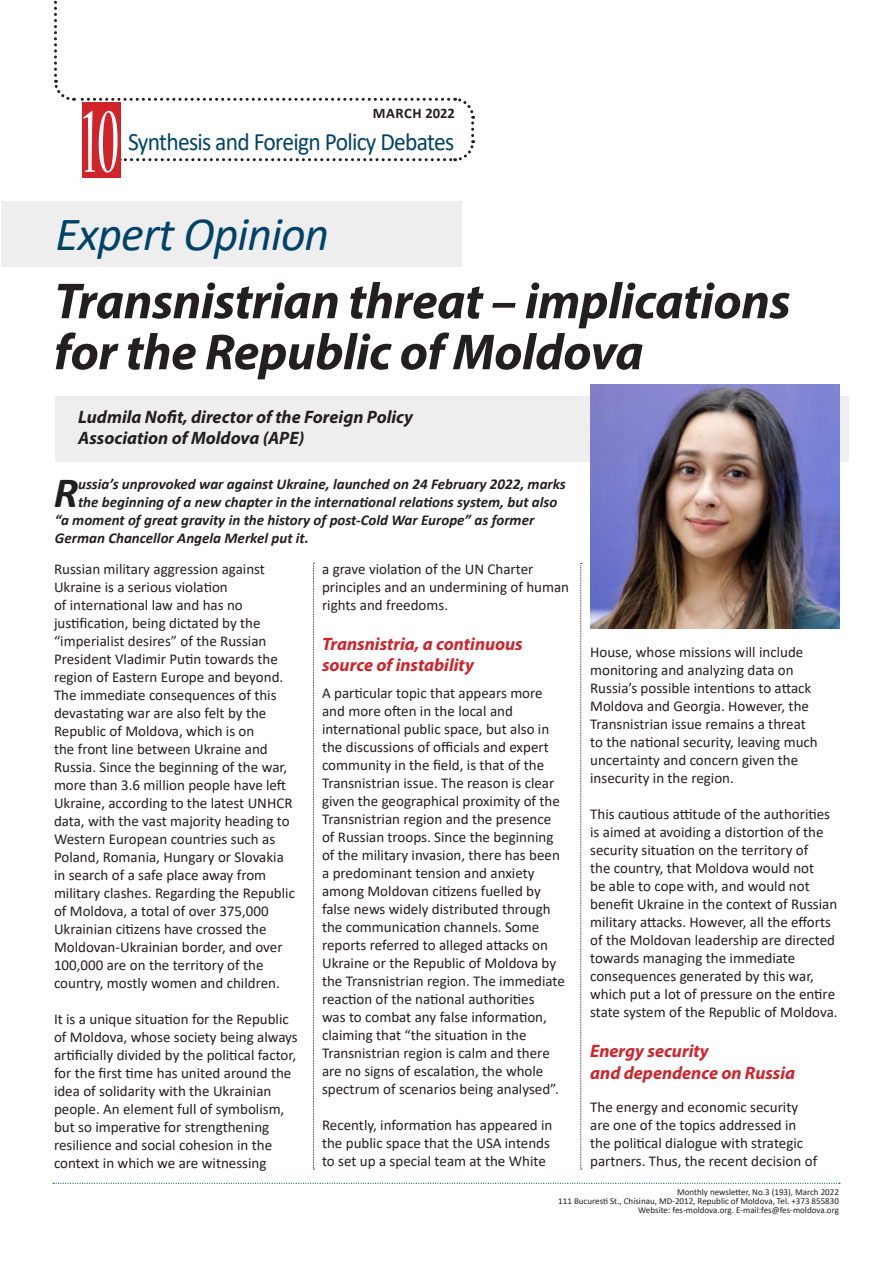
<style>
.page{position:relative;width:893px;height:1263px;background:#fff}
.page>*{position:absolute;margin:0;border:0;box-sizing:border-box;transform-origin:0 0}
.t1{font:condensed 102px "Nueva Std";color:#fff;scale:.59 1}
.texte{font:italic 700 51px/51px "Myriad Pro";letter-spacing:-.01em;color:#231f20}
.texte-2{font:italic 47.85px "Calibri";letter-spacing:-.02em;color:#014368}
.MANSHETA{font:italic 700 43.35px "Calibri";color:#231f20}
.t2{font:25.05px "Calibri";letter-spacing:-.03em;color:#014368;scale:.94 1}
.INTERTITLU{font:italic 700 18px/21.6px "Myriad Pro";color:#d1232a}
.INTERTITLU-2{font:italic 700 18px/21.6px "Myriad Pro";color:#231f20}
.texte-3{font:15px/18px "Calibri";color:#231f20}
.MANSHETA-2{font:italic 700 15px "Calibri";color:#231f20}
.t3{font:700 14.55px "Calibri";letter-spacing:.03em;color:#231f20}
.t4{font:9px/9px "Calibri";color:#231f20;text-align:right}
</style>
<div class="page">
<svg style="left:53px;top:1183px;width:787px;height:1px"></svg>
<svg style="left:54px;top:0;width:422px;height:163px"></svg>
<div style="left:82px;top:102px;width:38px;height:76px;background:#d1232a"></div>
<div style="left:55px;top:397px;width:794px;height:65px;background:#eeeeef"></div>
<div style="left:1px;top:201px;width:460px;height:66px;background:#eeeeef"></div>
<img style="left:590px;top:385px;width:250px;height:243px">
<svg style="left:313px;top:563px;width:1px;height:607px"></svg>
<svg style="left:580px;top:563px;width:2px;height:607px"></svg>
<hr style="left:892px;top:1014px;width:1px;height:45px;background:#014368">
<p class="t1" style="left:83px;top:95px;width:63px">10</p>
<p class="t3" style="left:373px;top:103px;width:84px">MARCH 2022</p>
<h3 class="t2" style="left:128px;top:124px;width:349px">Synthesis and Foreign Policy Debates</h3>
<p class="texte-2" style="left:55px;top:201px;width:275px">Expert Opinion</p>
<p class="texte" style="left:54px;top:274px;width:738px">Transnistrian threat – implications for the Republic of Moldova</p>
<p class="INTERTITLU-2" style="left:78px;top:405px;width:336px">Ludmila Nofit, director of the Foreign Policy<br>Association of Moldova (APE)</p>
<p class="MANSHETA" style="left:54px;top:462px;width:26px">R</p>
<p class="MANSHETA-2" style="left:78px;top:473px;width:489px">ussia’s unprovoked war against Ukraine, launched on 24 February 2022, marks</p>
<p class="MANSHETA-2" style="left:78px;top:491px;width:481px">the beginning of a new chapter in the international relations system, but also</p>
<p class="MANSHETA-2" style="left:55px;top:509px;width:481px">“a moment of great gravity in the history of post-Cold War Europe” as former</p>
<p class="MANSHETA-2" style="left:55px;top:527px;width:255px">German Chancellor Angela Merkel put it.</p>
<p class="texte-3" style="left:54px;top:560px;width:242px">Russian military aggression against Ukraine is a serious violation<br>of international law and has no justification, being dictated by the “imperialist desires” of the Russian President Vladimir Putin towards the region of Eastern Europe and beyond.<br>The immediate consequences of this devastating war are also felt by the Republic of Moldova, which is on<br>the front line between Ukraine and Russia. Since the beginning of the war, more than 3.6 million people have left Ukraine, according to the latest UNHCR data, with the vast majority heading to Western European countries such as Poland, Romania, Hungary or Slovakia in search of a safe place away from military clashes. Regarding the Republic of Moldova, a total of over 375,000<br>Ukrainian citizens have crossed the Moldovan-Ukrainian border, and over 100,000 are on the territory of the country, mostly women and children.</p>
<p class="texte-3" style="left:54px;top:1010px;width:245px">It is a unique situation for the Republic of Moldova, whose society being always artificially divided by the political factor, for the first time has united around the idea of solidarity with the Ukrainian people. An element full of symbolism, but so imperative for strengthening resilience and social cohesion in the context in which we are witnessing</p>
<p class="texte-3" style="left:322px;top:560px;width:249px">a grave violation of the UN Charter principles and an undermining of human rights and freedoms.</p>
<p class="INTERTITLU" style="left:322px;top:632px;width:202px">Transnistria, a continuous source of instability</p>
<p class="texte-3" style="left:322px;top:684px;width:244px">A particular topic that appears more and more often in the local and international public space, but also in the discussions of officials and expert community in the field, is that of the Transnistrian issue. The reason is clear given the geographical proximity of the Transnistrian region and the presence of Russian troops. Since the beginning of the military invasion, there has been a predominant tension and anxiety among Moldovan citizens fuelled by false news widely distributed through the communication channels. Some reports referred to alleged attacks on Ukraine or the Republic of Moldova by the Transnistrian region. The immediate reaction of the national authorities<br>was to combat any false information, claiming that “the situation in the Transnistrian region is calm and there are no signs of escalation, the whole spectrum of scenarios being analysed”.</p>
<p class="texte-3" style="left:322px;top:1116px;width:232px">Recently, information has appeared in the public space that the USA intends to set up a special team at the White</p>
<p class="texte-3" style="left:590px;top:643px;width:229px">House, whose missions will include monitoring and analyzing data on Russia’s possible intentions to attack Moldova and Georgia. However, the Transnistrian issue remains a threat to the national security, leaving much uncertainty and concern given the insecurity in the region.</p>
<p class="texte-3" style="left:590px;top:805px;width:249px">This cautious attitude of the authorities is aimed at avoiding a distortion of the security situation on the territory of<br>the country, that Moldova would not<br>be able to cope with, and would not benefit Ukraine in the context of Russian military attacks. However, all the efforts of the Moldovan leadership are directed towards managing the immediate consequences generated by this war, which put a lot of pressure on the entire state system of the Republic of Moldova.</p>
<p class="INTERTITLU" style="left:590px;top:1039px;width:120px">Energy security</p>
<p class="INTERTITLU" style="left:590px;top:1061px;width:206px">and dependence on Russia</p>
<p class="texte-3" style="left:590px;top:1097px;width:229px">The energy and economic security are one of the topics addressed in the political dialogue with strategic partners. Thus, the recent decision of</p>
<p class="t4" style="left:558px;top:1187px;width:282px">Monthly newsletter, No.3 (193), March 2022<br>111 Bucuresti St., Chisinau, MD-2012, Republic of Moldova, Tel. +373 855830<br>Website: fes-moldova.org. E-mail:fes@fes-moldova.org</p>
</div>
